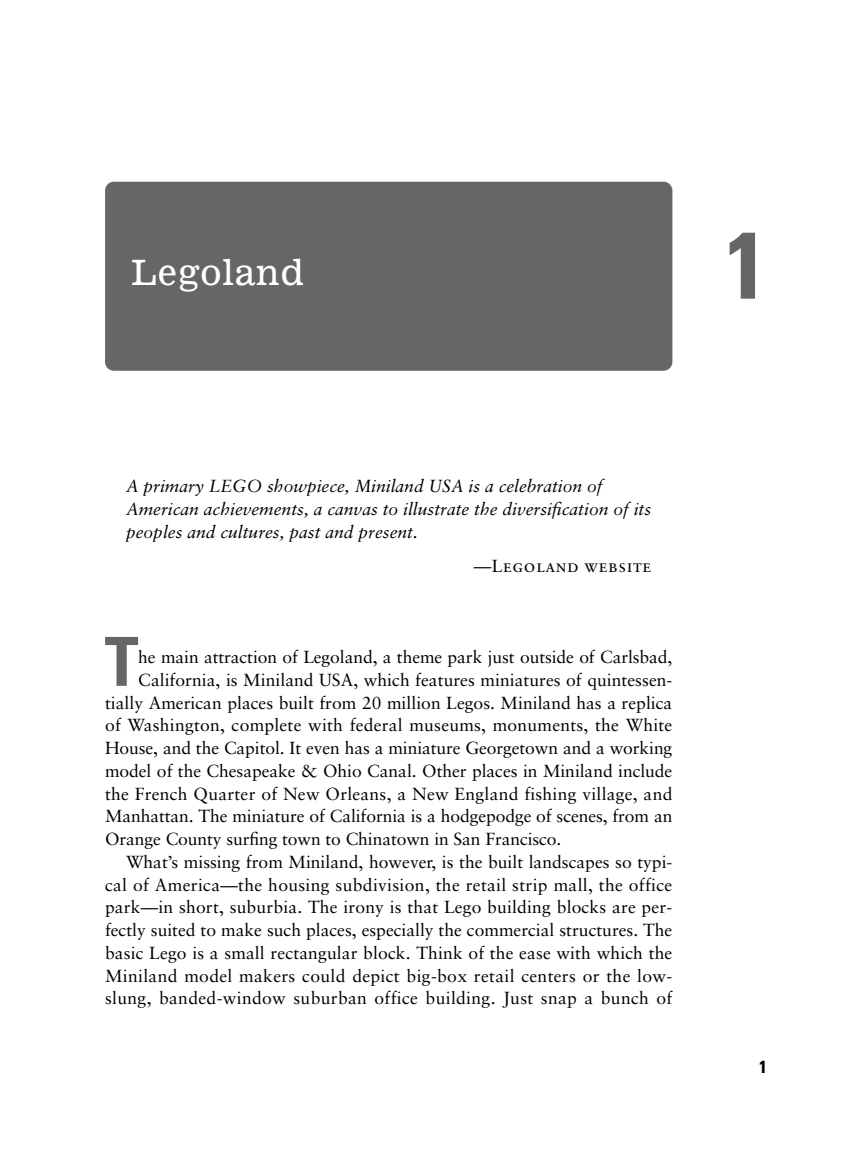
<style>
.page{position:relative;width:851px;height:1150px;background:#fff}
.page>*{position:absolute;margin:0;border:0;box-sizing:border-box;transform-origin:0 0}
.t1{font:700 condensed 94.5px "Univers";color:#666}
.t2{font:700 condensed 67.73px "Univers";color:#666}
.t3{font:35px "News 701 BT Roman A";letter-spacing:.025em;color:#fff}
.t4{font:17.5px "Sabon";color:#000}
.t5{font:17.5px "Sabon";letter-spacing:.02em;color:#000}
.t6{font:italic 17.5px/22.8px "Sabon";color:#000}
.t7{font:17.5px "Sabon Roman SC";letter-spacing:.035em;color:#000}
.t8{font:700 condensed 17.5px "Univers";color:#000}
.s1{font-family:"Sabon";font-style:italic}
</style>
<div class="page">
<div style="left:105px;top:181px;width:568px;height:190px;background:#666"></div>
<h3 class="t3" style="left:131px;top:258px;width:174px">Legoland</h3>
<h1 class="t1" style="left:725px;top:230px;width:43px">1</h1>
<p class="t6" style="left:126px;top:476px;width:526px">A primary LEGO showpiece, Miniland USA is a celebration of<br>American achievements, a canvas to illustrate the diversification of its peoples and cultures, past and present.</p>
<p class="t7" style="left:473px;top:559px;width:179px"><span class="s1">—</span>Legoland website</p>
<h2 class="t2" style="left:105px;top:637px;width:35px">T</h2>
<p class="t4" style="left:138px;top:650px;width:535px">he main attraction of Legoland, a theme park just outside of Carlsbad,</p>
<p class="t4" style="left:138px;top:672px;width:535px">California, is Miniland USA, which features miniatures of quintessen-</p>
<p class="t4" style="left:105px;top:695px;width:568px">tially American places built from 20 million Legos. Miniland has a replica</p>
<p class="t4" style="left:105px;top:718px;width:569px">of Washington, complete with federal museums, monuments, the White</p>
<p class="t4" style="left:105px;top:741px;width:569px">House, and the Capitol. It even has a miniature Georgetown and a working</p>
<p class="t4" style="left:105px;top:763px;width:568px">model of the Chesapeake &amp; Ohio Canal. Other places in Miniland include</p>
<p class="t4" style="left:105px;top:786px;width:569px">the French Quarter of New Orleans, a New England fishing village, and</p>
<p class="t4" style="left:105px;top:809px;width:569px">Manhattan. The miniature of California is a hodgepodge of scenes, from an</p>
<p class="t4" style="left:105px;top:832px;width:458px">Orange County surfing town to Chinatown in San Francisco.</p>
<p class="t4" style="left:126px;top:854px;width:547px">What’s missing from Miniland, however, is the built landscapes so typi-</p>
<p class="t5" style="left:105px;top:877px;width:568px">cal of America—the housing subdivision, the retail strip mall, the office</p>
<p class="t4" style="left:105px;top:900px;width:568px">park—in short, suburbia. The irony is that Lego building blocks are per-</p>
<p class="t4" style="left:105px;top:923px;width:569px">fectly suited to make such places, especially the commercial structures. The</p>
<p class="t4" style="left:105px;top:945px;width:568px">basic Lego is a small rectangular block. Think of the ease with which the</p>
<p class="t5" style="left:105px;top:968px;width:569px">Miniland model makers could depict big-box retail centers or the low-</p>
<p class="t5" style="left:105px;top:991px;width:569px">slung, banded-window suburban office building. Just snap a bunch of</p>
<p class="t8" style="left:759px;top:1060px;width:9px">1</p>
</div>
